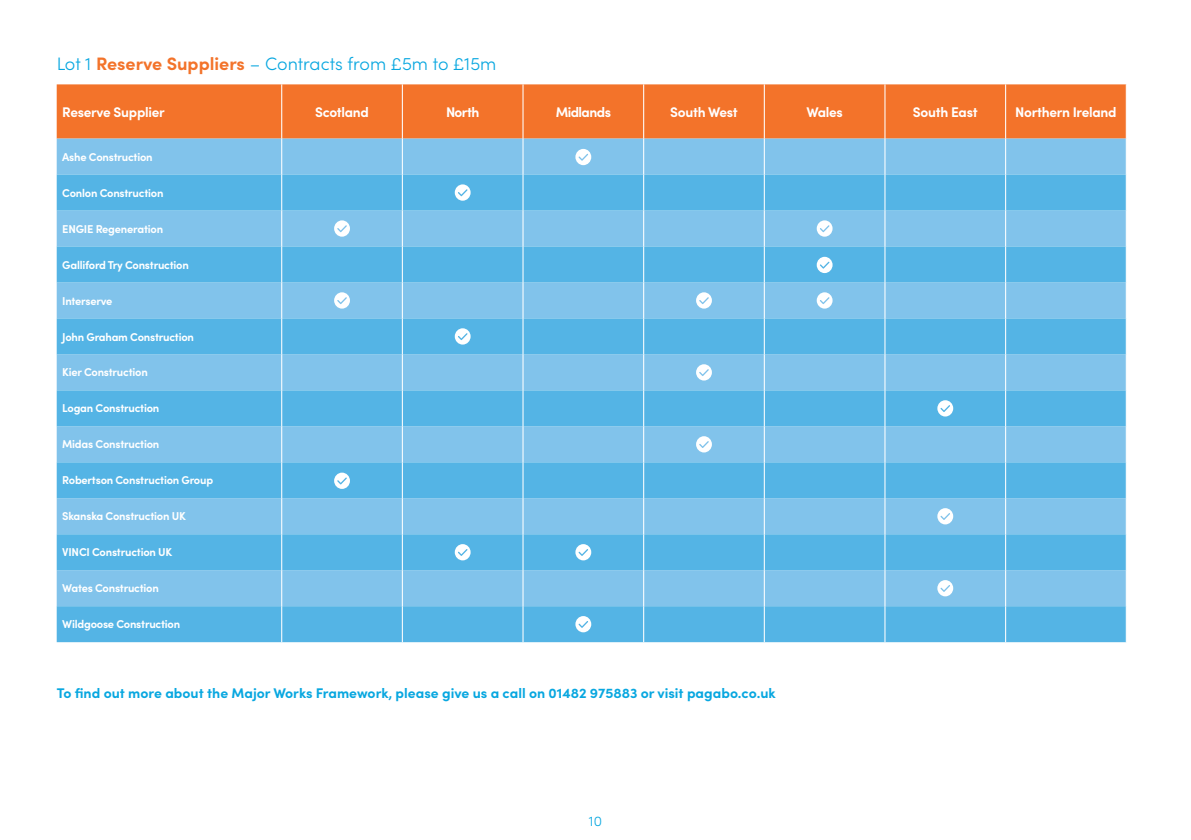
<style>
.page{position:relative;width:1191px;height:840px;background:#fff}
.page>*{position:absolute;margin:0;border:0;box-sizing:border-box;transform-origin:0 0}
.t1{font:300 18px "Sofia Pro";color:#08a7e0}
.t2{font:700 14px "Sofia Pro";color:#08a7e0}
.t3{font:700 14px "Sofia Pro";letter-spacing:-.02em;color:#fff}
.t4{font:700 14px "Sofia Pro";letter-spacing:-.04em;color:#fff}
.t5{font:300 14px "Sofia Pro";color:#08a7e0}
.t6{font:700 11.4px "Sofia Pro";letter-spacing:-.02em;color:#fff}
.s1{font-weight:700;color:#f3732a}
</style>
<div class="page">
<div style="left:57px;top:84px;width:1068px;height:54px;background:#f3732a"></div>
<div style="left:57px;top:138px;width:1068px;height:36px;background:#81c3eb"></div>
<svg style="left:57px;top:174px;width:1068px;height:467px;background:#69bbe7"></svg>
<hr style="left:281px;top:84px;width:1px;height:54px;background:#fff">
<hr style="left:402px;top:84px;width:1px;height:54px;background:#fff">
<hr style="left:522px;top:84px;width:1px;height:54px;background:#fff">
<hr style="left:643px;top:84px;width:1px;height:54px;background:#fff">
<hr style="left:764px;top:84px;width:1px;height:54px;background:#fff">
<hr style="left:884px;top:84px;width:1px;height:54px;background:#fff">
<hr style="left:1005px;top:84px;width:1px;height:54px;background:#fff">
<hr style="left:281px;top:138px;width:1px;height:36px;background:#fff">
<hr style="left:402px;top:138px;width:1px;height:36px;background:#fff">
<hr style="left:522px;top:138px;width:1px;height:36px;background:#fff">
<hr style="left:643px;top:138px;width:1px;height:36px;background:#fff">
<hr style="left:764px;top:138px;width:1px;height:36px;background:#fff">
<hr style="left:884px;top:138px;width:1px;height:36px;background:#fff">
<hr style="left:1005px;top:138px;width:1px;height:36px;background:#fff">
<hr style="left:281px;top:174px;width:1px;height:36px;background:#fff">
<hr style="left:402px;top:174px;width:1px;height:36px;background:#fff">
<hr style="left:522px;top:174px;width:1px;height:36px;background:#fff">
<hr style="left:643px;top:174px;width:1px;height:36px;background:#fff">
<hr style="left:764px;top:174px;width:1px;height:36px;background:#fff">
<hr style="left:884px;top:174px;width:1px;height:36px;background:#fff">
<hr style="left:1005px;top:174px;width:1px;height:36px;background:#fff">
<hr style="left:281px;top:210px;width:1px;height:36px;background:#fff">
<hr style="left:402px;top:210px;width:1px;height:36px;background:#fff">
<hr style="left:522px;top:210px;width:1px;height:36px;background:#fff">
<hr style="left:643px;top:210px;width:1px;height:36px;background:#fff">
<hr style="left:764px;top:210px;width:1px;height:36px;background:#fff">
<hr style="left:884px;top:210px;width:1px;height:36px;background:#fff">
<hr style="left:1005px;top:210px;width:1px;height:36px;background:#fff">
<hr style="left:281px;top:246px;width:1px;height:36px;background:#fff">
<hr style="left:402px;top:246px;width:1px;height:36px;background:#fff">
<hr style="left:522px;top:246px;width:1px;height:36px;background:#fff">
<hr style="left:643px;top:246px;width:1px;height:36px;background:#fff">
<hr style="left:764px;top:246px;width:1px;height:36px;background:#fff">
<hr style="left:884px;top:246px;width:1px;height:36px;background:#fff">
<hr style="left:1005px;top:246px;width:1px;height:36px;background:#fff">
<hr style="left:281px;top:282px;width:1px;height:36px;background:#fff">
<hr style="left:402px;top:282px;width:1px;height:36px;background:#fff">
<hr style="left:522px;top:282px;width:1px;height:36px;background:#fff">
<hr style="left:643px;top:282px;width:1px;height:36px;background:#fff">
<hr style="left:764px;top:282px;width:1px;height:36px;background:#fff">
<hr style="left:884px;top:282px;width:1px;height:36px;background:#fff">
<hr style="left:1005px;top:282px;width:1px;height:36px;background:#fff">
<hr style="left:281px;top:318px;width:1px;height:36px;background:#fff">
<hr style="left:402px;top:318px;width:1px;height:36px;background:#fff">
<hr style="left:522px;top:318px;width:1px;height:36px;background:#fff">
<hr style="left:643px;top:318px;width:1px;height:36px;background:#fff">
<hr style="left:764px;top:318px;width:1px;height:36px;background:#fff">
<hr style="left:884px;top:318px;width:1px;height:36px;background:#fff">
<hr style="left:1005px;top:318px;width:1px;height:36px;background:#fff">
<hr style="left:281px;top:354px;width:1px;height:36px;background:#fff">
<hr style="left:402px;top:354px;width:1px;height:36px;background:#fff">
<hr style="left:522px;top:354px;width:1px;height:36px;background:#fff">
<hr style="left:643px;top:354px;width:1px;height:36px;background:#fff">
<hr style="left:764px;top:354px;width:1px;height:36px;background:#fff">
<hr style="left:884px;top:354px;width:1px;height:36px;background:#fff">
<hr style="left:1005px;top:354px;width:1px;height:36px;background:#fff">
<hr style="left:281px;top:390px;width:1px;height:36px;background:#fff">
<hr style="left:402px;top:390px;width:1px;height:36px;background:#fff">
<hr style="left:522px;top:390px;width:1px;height:36px;background:#fff">
<hr style="left:643px;top:390px;width:1px;height:36px;background:#fff">
<hr style="left:764px;top:390px;width:1px;height:36px;background:#fff">
<hr style="left:884px;top:390px;width:1px;height:36px;background:#fff">
<hr style="left:1005px;top:390px;width:1px;height:36px;background:#fff">
<hr style="left:281px;top:426px;width:1px;height:36px;background:#fff">
<hr style="left:402px;top:426px;width:1px;height:36px;background:#fff">
<hr style="left:522px;top:426px;width:1px;height:36px;background:#fff">
<hr style="left:643px;top:426px;width:1px;height:36px;background:#fff">
<hr style="left:764px;top:426px;width:1px;height:36px;background:#fff">
<hr style="left:884px;top:426px;width:1px;height:36px;background:#fff">
<hr style="left:1005px;top:426px;width:1px;height:36px;background:#fff">
<hr style="left:281px;top:462px;width:1px;height:36px;background:#fff">
<hr style="left:402px;top:462px;width:1px;height:36px;background:#fff">
<hr style="left:522px;top:462px;width:1px;height:36px;background:#fff">
<hr style="left:643px;top:462px;width:1px;height:36px;background:#fff">
<hr style="left:764px;top:462px;width:1px;height:36px;background:#fff">
<hr style="left:884px;top:462px;width:1px;height:36px;background:#fff">
<hr style="left:1005px;top:462px;width:1px;height:36px;background:#fff">
<hr style="left:281px;top:498px;width:1px;height:36px;background:#fff">
<hr style="left:402px;top:498px;width:1px;height:36px;background:#fff">
<hr style="left:522px;top:498px;width:1px;height:36px;background:#fff">
<hr style="left:643px;top:498px;width:1px;height:36px;background:#fff">
<hr style="left:764px;top:498px;width:1px;height:36px;background:#fff">
<hr style="left:884px;top:498px;width:1px;height:36px;background:#fff">
<hr style="left:1005px;top:498px;width:1px;height:36px;background:#fff">
<hr style="left:281px;top:534px;width:1px;height:36px;background:#fff">
<hr style="left:402px;top:534px;width:1px;height:36px;background:#fff">
<hr style="left:522px;top:534px;width:1px;height:36px;background:#fff">
<hr style="left:643px;top:534px;width:1px;height:36px;background:#fff">
<hr style="left:764px;top:534px;width:1px;height:36px;background:#fff">
<hr style="left:884px;top:534px;width:1px;height:36px;background:#fff">
<hr style="left:1005px;top:534px;width:1px;height:36px;background:#fff">
<hr style="left:281px;top:570px;width:1px;height:36px;background:#fff">
<hr style="left:402px;top:570px;width:1px;height:36px;background:#fff">
<hr style="left:522px;top:570px;width:1px;height:36px;background:#fff">
<hr style="left:643px;top:570px;width:1px;height:36px;background:#fff">
<hr style="left:764px;top:570px;width:1px;height:36px;background:#fff">
<hr style="left:884px;top:570px;width:1px;height:36px;background:#fff">
<hr style="left:1005px;top:570px;width:1px;height:36px;background:#fff">
<hr style="left:281px;top:606px;width:1px;height:35px;background:#fff">
<hr style="left:402px;top:606px;width:1px;height:35px;background:#fff">
<hr style="left:522px;top:606px;width:1px;height:35px;background:#fff">
<hr style="left:643px;top:606px;width:1px;height:35px;background:#fff">
<hr style="left:764px;top:606px;width:1px;height:35px;background:#fff">
<hr style="left:884px;top:606px;width:1px;height:35px;background:#fff">
<hr style="left:1005px;top:606px;width:1px;height:35px;background:#fff">
<svg style="left:575px;top:149px;width:16px;height:16px"></svg>
<svg style="left:455px;top:184px;width:15px;height:16px"></svg>
<svg style="left:334px;top:220px;width:16px;height:16px"></svg>
<svg style="left:816px;top:220px;width:16px;height:16px"></svg>
<svg style="left:816px;top:257px;width:16px;height:16px"></svg>
<svg style="left:334px;top:292px;width:16px;height:16px"></svg>
<svg style="left:696px;top:292px;width:16px;height:16px"></svg>
<svg style="left:816px;top:292px;width:16px;height:16px"></svg>
<svg style="left:455px;top:328px;width:15px;height:16px"></svg>
<svg style="left:696px;top:364px;width:16px;height:16px"></svg>
<svg style="left:937px;top:400px;width:16px;height:16px"></svg>
<svg style="left:696px;top:436px;width:16px;height:16px"></svg>
<svg style="left:334px;top:472px;width:16px;height:16px"></svg>
<svg style="left:937px;top:508px;width:16px;height:16px"></svg>
<svg style="left:455px;top:544px;width:15px;height:16px"></svg>
<svg style="left:575px;top:544px;width:16px;height:16px"></svg>
<svg style="left:937px;top:579px;width:16px;height:17px"></svg>
<svg style="left:575px;top:615px;width:16px;height:17px"></svg>
<p class="t1" style="left:57px;top:51px;width:441px">Lot 1 <span class="s1">Reserve Suppliers</span> – Contracts from £5m to £15m</p>
<p class="t3" style="left:62px;top:101px;width:104px">Reserve Supplier</p>
<p class="t3" style="left:315px;top:101px;width:55px">Scotland</p>
<p class="t3" style="left:446px;top:101px;width:35px">North</p>
<p class="t4" style="left:555px;top:101px;width:57px">Midlands</p>
<p class="t3" style="left:670px;top:101px;width:69px">South West</p>
<p class="t3" style="left:806px;top:101px;width:38px">Wales</p>
<p class="t3" style="left:913px;top:101px;width:66px">South East</p>
<p class="t3" style="left:1015px;top:101px;width:103px">Northern Ireland</p>
<p class="t6" style="left:62px;top:148px;width:92px">Ashe Construction</p>
<p class="t6" style="left:62px;top:184px;width:103px">Conlon Construction</p>
<p class="t6" style="left:62px;top:220px;width:102px">ENGIE Regeneration</p>
<p class="t6" style="left:62px;top:256px;width:128px">Galliford Try Construction</p>
<p class="t6" style="left:62px;top:291px;width:52px">Interserve</p>
<p class="t6" style="left:62px;top:327px;width:133px">John Graham Construction</p>
<p class="t6" style="left:62px;top:363px;width:87px">Kier Construction</p>
<p class="t6" style="left:62px;top:399px;width:99px">Logan Construction</p>
<p class="t6" style="left:62px;top:435px;width:99px">Midas Construction</p>
<p class="t6" style="left:62px;top:471px;width:152px">Robertson Construction Group</p>
<p class="t6" style="left:62px;top:507px;width:125px">Skanska Construction UK</p>
<p class="t6" style="left:62px;top:543px;width:112px">VINCI Construction UK</p>
<p class="t6" style="left:62px;top:579px;width:98px">Wates Construction</p>
<p class="t6" style="left:62px;top:615px;width:119px">Wildgoose Construction</p>
<p class="t2" style="left:57px;top:681px;width:720px">To find out more about the Major Works Framework, please give us a call on 01482 975883 or visit pagabo.co.uk</p>
<p class="t5" style="left:589px;top:810px;width:15px">10</p>
</div>
